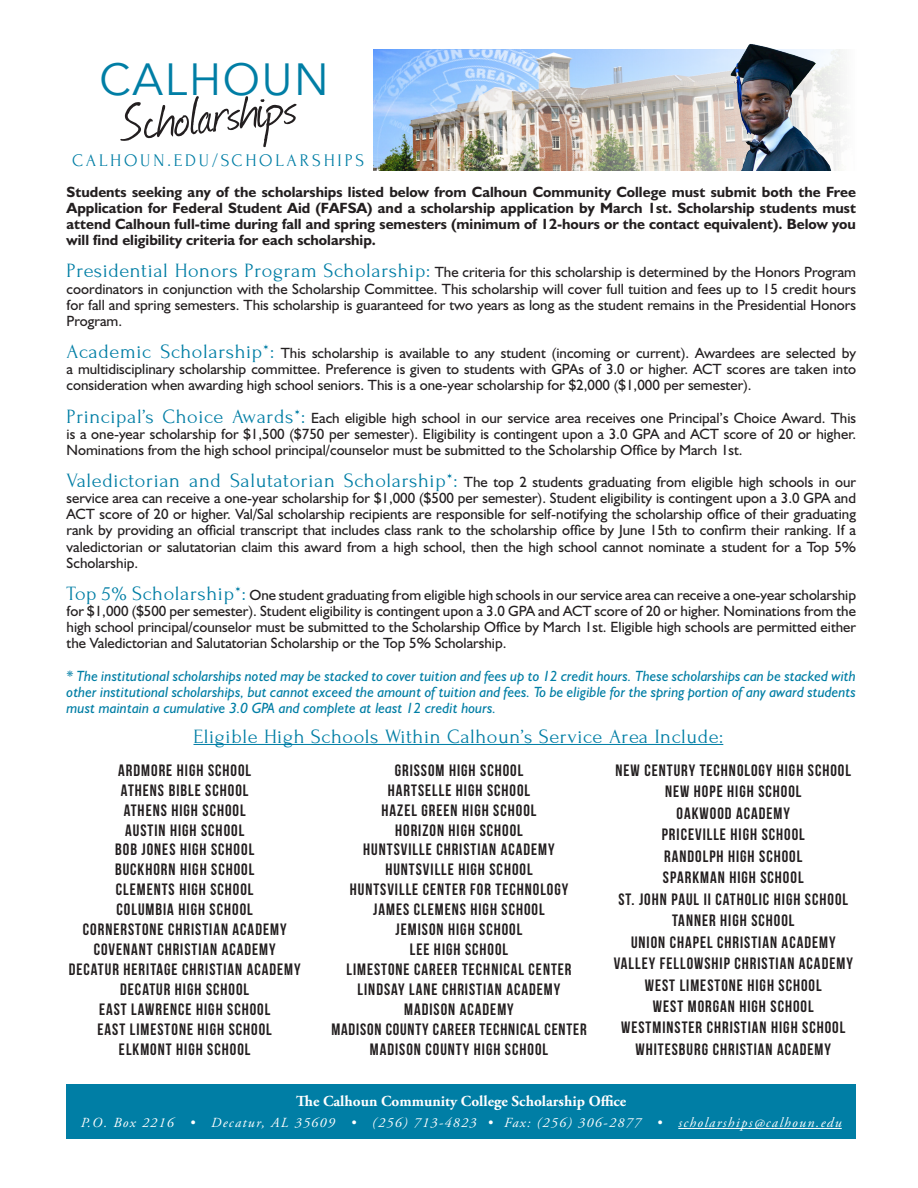
<style>
.page{position:relative;width:918px;height:1188px;background:#fff}
.page>*{position:absolute;margin:0;border:0;box-sizing:border-box;transform-origin:0 0}
.t1{font:61.2px "Journal";color:#231f20}
.t2{font:45px "Avenir";letter-spacing:.04em;color:#007ea5}
.t3{font:20.25px "Forum";letter-spacing:.03em;color:#007ea5}
.t4{font:17.7px "Forum";letter-spacing:.16em;color:#007ea5}
.t5{font:16.5px "Bebas Neue";letter-spacing:.06em;color:#231f20}
.t6{font:700 15.3px "Adobe Garamond Pro";color:#fff}
.t7{font:14.85px/16.2px "Humanist 521 BT";color:#231f20;text-align:justify}
.t8{font:700 14.85px/16.2px "Humanist 521 BT";color:#231f20;text-align:justify}
.t9{font:italic 14.85px/16.2px "Humanist 521 BT";color:#007ea5;text-align:justify}
.t10{font:italic 13.8px "Adobe Garamond Pro";letter-spacing:.1em;color:#fff}
.s1{font-family:"Forum";font-size:20.25px;color:#007ea5}
</style>
<div class="page">
<img style="left:602px;top:50px;width:115px;height:121px">
<img style="left:374px;top:50px;width:228px;height:121px">
<img style="left:717px;top:44px;width:124px;height:127px">
<hr style="left:194px;top:744px;width:529px;height:1px;background:#007ea5">
<div style="left:67px;top:1084px;width:789px;height:54px;background:#007ea5"></div>
<hr style="left:678px;top:1128px;width:164px;height:1px;background:#fff">
<p class="t2" style="left:99px;top:52px;width:231px">CALHOUN</p>
<p class="t1" style="left:117px;top:82px;width:178px;rotate:-6deg">Scholarships</p>
<p class="t4" style="left:72px;top:151px;width:294px">CALHOUN.EDU/SCHOLARSHIPS</p>
<p class="t8" style="left:67px;top:183px;width:791px">Students seeking any of the scholarships listed below from Calhoun Community College must submit both the Free Application for Federal Student Aid (FAFSA) and a scholarship application by March 1st. Scholarship students must attend Calhoun full-time during fall and spring semesters (minimum of 12-hours or the contact equivalent). Below you will find eligibility criteria for each scholarship.</p>
<p class="t7" style="left:67px;top:264px;width:791px"><span class="s1">Presidential Honors Program Scholarship:</span> The criteria for this scholarship is determined by the Honors Program coordinators in conjunction with the Scholarship Committee. This scholarship will cover full tuition and fees up to 15 credit hours for fall and spring semesters. This scholarship is guaranteed for two years as long as the student remains in the Presidential Honors Program.</p>
<p class="t7" style="left:67px;top:345px;width:791px"><span class="s1">Academic Scholarship*:</span> This scholarship is available to any student (incoming or current). Awardees are selected by a multidisciplinary scholarship committee. Preference is given to students with GPAs of 3.0 or higher. ACT scores are taken into consideration when awarding high school seniors. This is a one-year scholarship for $2,000 ($1,000 per semester).</p>
<p class="t7" style="left:67px;top:409px;width:791px"><span class="s1">Principal’s Choice Awards*:</span> Each eligible high school in our service area receives one Principal’s Choice Award. This is a one-year scholarship for $1,500 ($750 per semester). Eligibility is contingent upon a 3.0 GPA and ACT score of 20 or higher.<br>Nominations from the high school principal/counselor must be submitted to the Scholarship Office by March 1st.</p>
<p class="t7" style="left:67px;top:474px;width:791px"><span class="s1">Valedictorian and Salutatorian Scholarship*:</span> The top 2 students graduating from eligible high schools in our service area can receive a one-year scholarship for $1,000 ($500 per semester). Student eligibility is contingent upon a 3.0 GPA and ACT score of 20 or higher. Val/Sal scholarship recipients are responsible for self-notifying the scholarship office of their graduating rank by providing an official transcript that includes class rank to the scholarship office by June 15th to confirm their ranking. If a valedictorian or salutatorian claim this award from a high school, then the high school cannot nominate a student for a Top 5% Scholarship.</p>
<p class="t7" style="left:67px;top:586px;width:791px"><span class="s1">Top 5% Scholarship*:</span> One student graduating from eligible high schools in our service area can receive a one-year scholarship for $1,000 ($500 per semester). Student eligibility is contingent upon a 3.0 GPA and ACT score of 20 or higher. Nominations from the high school principal/counselor must be submitted to the Scholarship Office by March 1st. Eligible high schools are permitted either the Valedictorian and Salutatorian Scholarship or the Top 5% Scholarship.</p>
<p class="t9" style="left:67px;top:667px;width:791px">* The institutional scholarships noted may be stacked to cover tuition and fees up to 12 credit hours. These scholarships can be stacked with other institutional scholarships, but cannot exceed the amount of tuition and fees. To be eligible for the spring portion of any award students must maintain a cumulative 3.0 GPA and complete at least 12 credit hours.</p>
<p class="t3" style="left:194px;top:726px;width:531px">Eligible High Schools Within Calhoun’s Service Area Include:</p>
<p class="t5" style="left:118px;top:761px;width:134px">ARDMORE HIGH SCHOOL</p>
<p class="t5" style="left:121px;top:781px;width:129px">ATHENS BIBLE SCHOOL</p>
<p class="t5" style="left:124px;top:801px;width:123px">ATHENS HIGH SCHOOL</p>
<p class="t5" style="left:125px;top:821px;width:121px">AUSTIN HIGH SCHOOL</p>
<p class="t5" style="left:115px;top:841px;width:141px">BOB JONES HIGH SCHOOL</p>
<p class="t5" style="left:115px;top:861px;width:141px">BUCKHORN HIGH SCHOOL</p>
<p class="t5" style="left:116px;top:881px;width:139px">CLEMENTS HIGH SCHOOL</p>
<p class="t5" style="left:117px;top:901px;width:138px">COLUMBIA HIGH SCHOOL</p>
<p class="t5" style="left:83px;top:921px;width:205px">CORNERSTONE CHRISTIAN ACADEMY</p>
<p class="t5" style="left:94px;top:940px;width:183px">COVENANT CHRISTIAN ACADEMY</p>
<p class="t5" style="left:69px;top:960px;width:233px">DECATUR HERITAGE CHRISTIAN ACADEMY</p>
<p class="t5" style="left:120px;top:980px;width:130px">DECATUR HIGH SCHOOL</p>
<p class="t5" style="left:99px;top:1000px;width:173px">EAST LAWRENCE HIGH SCHOOL</p>
<p class="t5" style="left:98px;top:1020px;width:176px">EAST LIMESTONE HIGH SCHOOL</p>
<p class="t5" style="left:119px;top:1040px;width:133px">ELKMONT HIGH SCHOOL</p>
<p class="t5" style="left:395px;top:761px;width:130px">GRISSOM HIGH SCHOOL</p>
<p class="t5" style="left:388px;top:781px;width:144px">HARTSELLE HIGH SCHOOL</p>
<p class="t5" style="left:382px;top:801px;width:156px">HAZEL GREEN HIGH SCHOOL</p>
<p class="t5" style="left:395px;top:821px;width:129px">HORIZON HIGH SCHOOL</p>
<p class="t5" style="left:363px;top:841px;width:193px">HUNTSVILLE CHRISTIAN ACADEMY</p>
<p class="t5" style="left:385px;top:861px;width:149px">HUNTSVILLE HIGH SCHOOL</p>
<p class="t5" style="left:350px;top:881px;width:220px">HUNTSVILLE CENTER FOR TECHNOLOGY</p>
<p class="t5" style="left:373px;top:901px;width:173px">JAMES CLEMENS HIGH SCHOOL</p>
<p class="t5" style="left:396px;top:921px;width:128px">JEMISON HIGH SCHOOL</p>
<p class="t5" style="left:410px;top:940px;width:100px">LEE HIGH SCHOOL</p>
<p class="t5" style="left:346px;top:960px;width:227px">LIMESTONE CAREER TECHNICAL CENTER</p>
<p class="t5" style="left:358px;top:980px;width:204px">LINDSAY LANE CHRISTIAN ACADEMY</p>
<p class="t5" style="left:404px;top:1000px;width:111px">MADISON ACADEMY</p>
<p class="t5" style="left:331px;top:1020px;width:257px">MADISON COUNTY CAREER TECHNICAL CENTER</p>
<p class="t5" style="left:370px;top:1040px;width:180px">MADISON COUNTY HIGH SCHOOL</p>
<p class="t5" style="left:616px;top:761px;width:237px">NEW CENTURY TECHNOLOGY HIGH SCHOOL</p>
<p class="t5" style="left:665px;top:782px;width:138px">NEW HOPE HIGH SCHOOL</p>
<p class="t5" style="left:677px;top:804px;width:115px">OAKWOOD ACADEMY</p>
<p class="t5" style="left:662px;top:825px;width:145px">PRICEVILLE HIGH SCHOOL</p>
<p class="t5" style="left:664px;top:847px;width:140px">RANDOLPH HIGH SCHOOL</p>
<p class="t5" style="left:663px;top:868px;width:142px">SPARKMAN HIGH SCHOOL</p>
<p class="t5" style="left:618px;top:890px;width:231px">ST. JOHN PAUL II CATHOLIC HIGH SCHOOL</p>
<p class="t5" style="left:672px;top:911px;width:124px">TANNER HIGH SCHOOL</p>
<p class="t5" style="left:631px;top:933px;width:206px">UNION CHAPEL CHRISTIAN ACADEMY</p>
<p class="t5" style="left:614px;top:954px;width:241px">VALLEY FELLOWSHIP CHRISTIAN ACADEMY</p>
<p class="t5" style="left:645px;top:976px;width:178px">WEST LIMESTONE HIGH SCHOOL</p>
<p class="t5" style="left:653px;top:997px;width:162px">WEST MORGAN HIGH SCHOOL</p>
<p class="t5" style="left:621px;top:1019px;width:226px">WESTMINSTER CHRISTIAN HIGH SCHOOL</p>
<p class="t5" style="left:636px;top:1040px;width:197px">WHITESBURG CHRISTIAN ACADEMY</p>
<p class="t6" style="left:296px;top:1092px;width:332px">The Calhoun Community College Scholarship Office</p>
<p class="t10" style="left:81px;top:1114px;width:762px">P.O. Box 2216 • Decatur, AL 35609 • (256) 713-4823 • Fax: (256) 306-2877 • scholarships@calhoun.edu</p>
</div>
